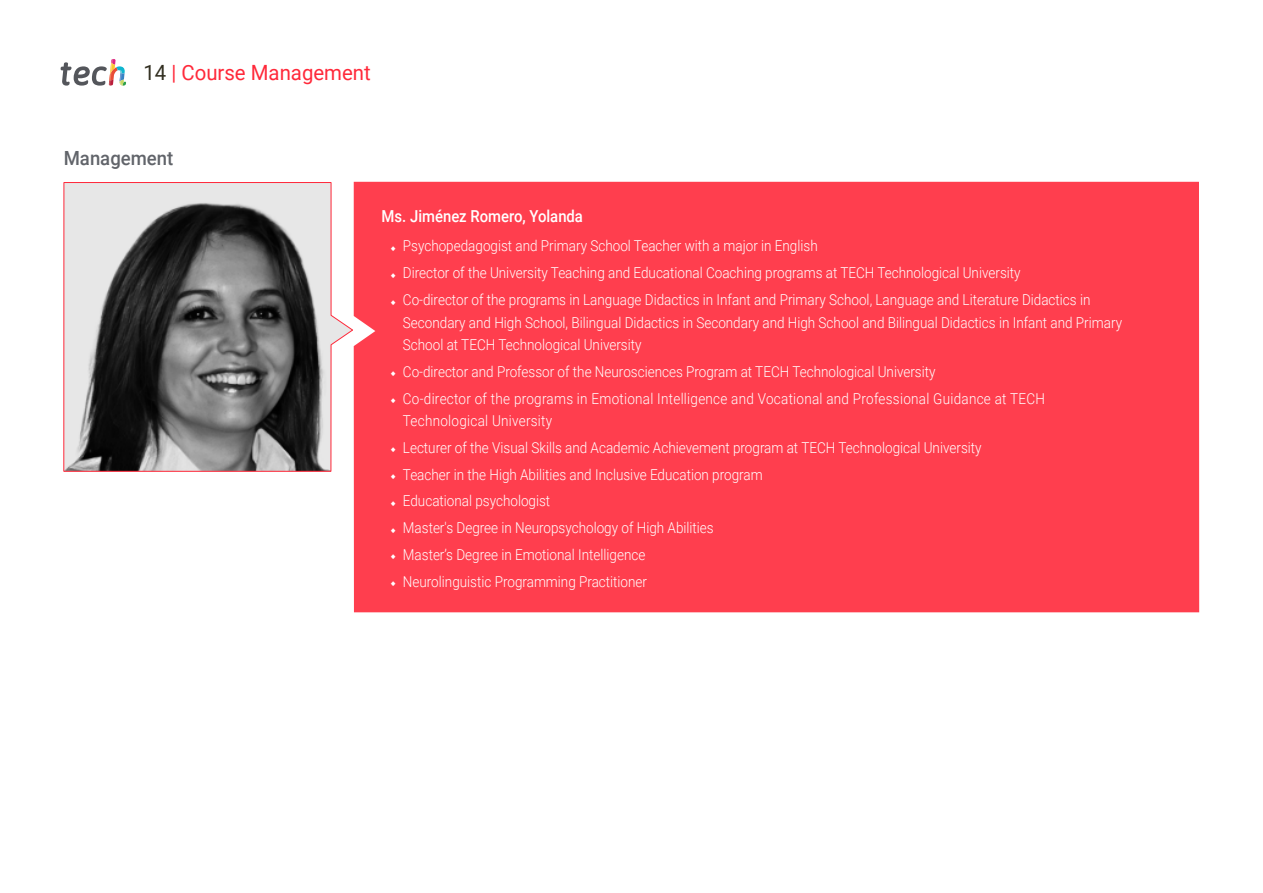
<style>
.page{position:relative;width:1263px;height:893px;background:#fff}
.page>*{position:absolute;margin:0;border:0;box-sizing:border-box;transform-origin:0 0}
.t1{font:21px "Roboto";color:#ff293a}
.t2{font:500 19.5px "Roboto";color:#61646a;scale:.95 1}
.t3{font:500 16.5px "Roboto";color:#fff;scale:.9 1}
.t4{font:300 15px/26.7px "Roboto";color:#fff;scale:.9 1}
.s1{color:#312e20}
</style>
<div class="page">
<svg style="left:61px;top:59px;width:65px;height:27px"></svg>
<svg style="left:63px;top:182px;width:290px;height:290px;background:#858283"></svg>
<div style="left:354px;top:182px;width:845px;height:430px;background:#ff3e4e"></div>
<svg style="left:391px;top:246px;width:4px;height:5px"></svg>
<svg style="left:391px;top:273px;width:4px;height:5px"></svg>
<svg style="left:391px;top:300px;width:4px;height:5px"></svg>
<svg style="left:391px;top:371px;width:4px;height:5px"></svg>
<svg style="left:391px;top:398px;width:4px;height:5px"></svg>
<svg style="left:391px;top:447px;width:4px;height:5px"></svg>
<svg style="left:391px;top:474px;width:4px;height:5px"></svg>
<svg style="left:391px;top:501px;width:4px;height:5px"></svg>
<svg style="left:391px;top:528px;width:4px;height:5px"></svg>
<svg style="left:391px;top:554px;width:4px;height:5px"></svg>
<svg style="left:391px;top:581px;width:4px;height:5px"></svg>
<h1 class="t1" style="left:144px;top:57px;width:229px"><span class="s1">14</span> | Course Management</h1>
<h2 class="t2" style="left:64px;top:145px;width:117px">Management</h2>
<p class="t3" style="left:382px;top:205px;width:225px">Ms. Jiménez Romero, Yolanda</p>
<p class="t4" style="left:403px;top:232px;width:765px">Psychopedagogist and Primary School Teacher with a major in English<br>Director of the University Teaching and Educational Coaching programs at TECH Technological University<br>Co-director of the programs in Language Didactics in Infant and Primary School, Language and Literature Didactics in</p>
<p class="t4" style="left:403px;top:310px;width:801px;line-height:22.5px">Secondary and High School, Bilingual Didactics in Secondary and High School and Bilingual Didactics in Infant and Primary<br>School at TECH Technological University</p>
<p class="t4" style="left:403px;top:357px;width:715px">Co-director and Professor of the Neurosciences Program at TECH Technological University<br>Co-director of the programs in Emotional Intelligence and Vocational and Professional Guidance at TECH</p>
<p class="t4" style="left:403px;top:407px;width:644px">Technological University<br>Lecturer of the Visual Skills and Academic Achievement program at TECH Technological University Teacher in the High Abilities and Inclusive Education program<br>Educational psychologist<br>Master's Degree in Neuropsychology of High Abilities<br>Master’s Degree in Emotional Intelligence<br>Neurolinguistic Programming Practitioner</p>
</div>
